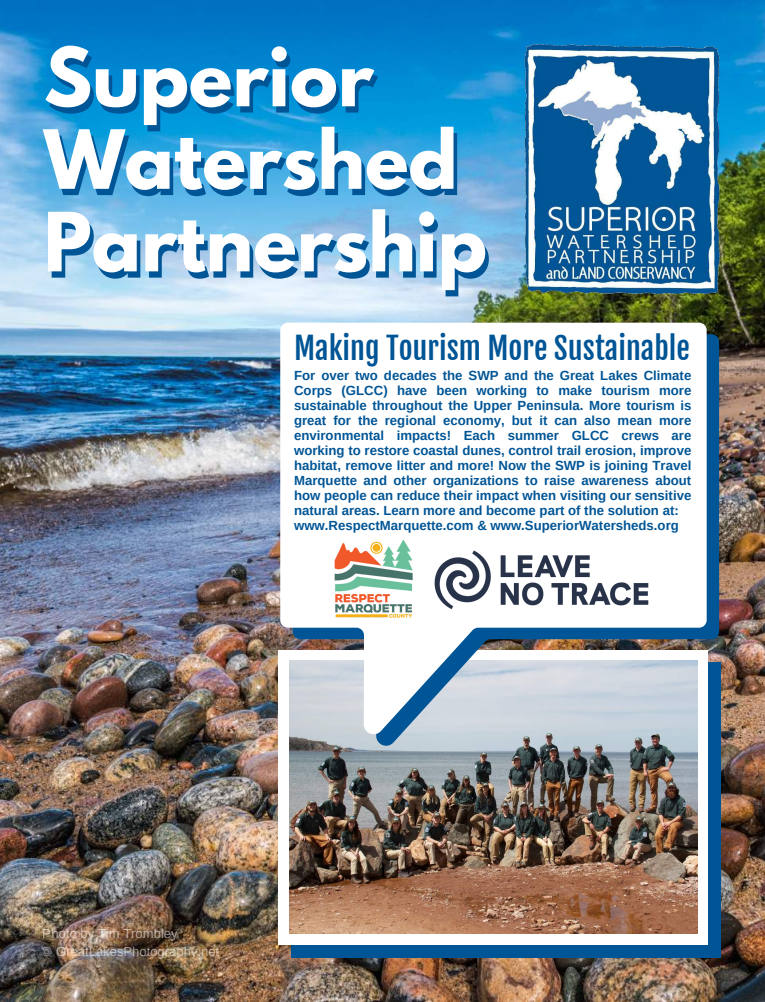
<style>
.page{position:relative;width:765px;height:1002px;background:#fff}
.page>*{position:absolute;margin:0;border:0;box-sizing:border-box;transform-origin:0 0}
.t1{font:700 72.16px/82.5px "League Spartan";color:#fff}
.t2{font:30px "Fjalla One";color:#005596}
.t3{font:700 13.2px/15px "Arimo";color:#005596}
.t4{font:13.04px/18.2px "Arimo";color:#fff}
</style>
<div class="page">
<img style="left:0;top:0;width:765px;height:1001px">
<img style="left:524px;top:44px;width:196px;height:251px">
<div style="left:291px;top:662px;width:430px;height:295px;background:#005596"></div>
<div style="left:279px;top:649px;width:429px;height:294px;background:#fff"></div>
<img style="left:289px;top:737px;width:409px;height:195px">
<svg style="left:293px;top:334px;width:426px;height:414px;background:#5b89ac"></svg>
<svg style="left:280px;top:322px;width:427px;height:415px"></svg>
<img style="left:334px;top:539px;width:84px;height:81px">
<img style="left:431px;top:548px;width:221px;height:63px">
<h1 class="t1" style="left:44px;top:45px;width:445px">Superior<br>Watershed<br>Partnership</h1>
<h2 class="t2" style="left:294px;top:329px;width:398px">Making Tourism More Sustainable</h2>
<p class="t3" style="left:294px;top:367px;width:399px">For over two decades the SWP and the Great Lakes Climate Corps (GLCC) have been working to make tourism more sustainable throughout the Upper Peninsula. More tourism is great for the regional economy, but it can also mean more environmental impacts! Each summer GLCC crews are working to restore coastal dunes, control trail erosion, improve habitat, remove litter and more! Now the SWP is joining Travel Marquette and other organizations to raise awareness about how people can reduce their impact when visiting our sensitive natural areas. Learn more and become part of the solution at: www.RespectMarquette.com &amp; www.SuperiorWatersheds.org</p>
<p class="t4" style="left:43px;top:924px;width:178px">Photo by Tim Trombley<br>© GreatLakesPhotography.net</p>
</div>
